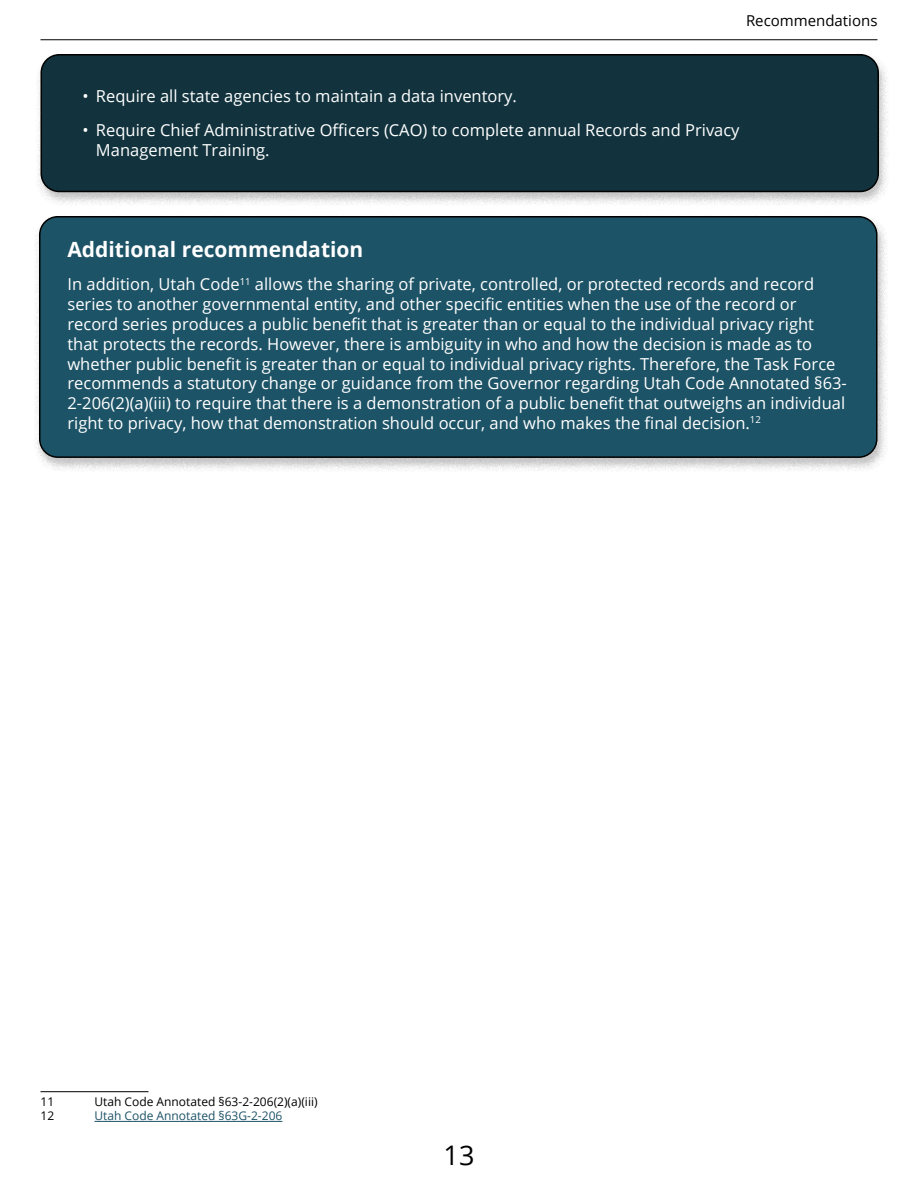
<style>
.page{position:relative;width:918px;height:1188px;background:#fff}
.page>*{position:absolute;margin:0;border:0;box-sizing:border-box;transform-origin:0 0}
.t1{font:27px "Open Sans";color:#000}
.t2{font:700 21px "Open Sans";color:#fff}
.t3{font:16.5px/19.8px "Open Sans";color:#fff}
.t4{font:15px "Open Sans";color:#000}
.t5{font:12px "Open Sans";color:#000}
.t6{font:12px "Open Sans";color:#1d5366}
</style>
<div class="page">
<hr style="left:40px;top:39px;width:838px;height:1px;background:#000">
<div style="left:35px;top:52px;width:855px;height:154px;background:#000;opacity:.25"></div>
<div style="left:41px;top:55px;width:837px;height:136px;background:#12333e;border-radius:18px"></div>
<div style="left:40px;top:54px;width:839px;height:138px;border:2px solid #000;border-radius:18px"></div>
<div style="left:34px;top:214px;width:854px;height:258px;background:#000;opacity:.25"></div>
<div style="left:40px;top:217px;width:837px;height:240px;background:#1d5366;border-radius:18px"></div>
<div style="left:39px;top:216px;width:839px;height:242px;border:2px solid #000;border-radius:18px"></div>
<hr style="left:40px;top:1091px;width:108px;height:1px;background:#000">
<hr style="left:94px;top:1121px;width:188px;height:1px;background:#1d5366">
<p class="t4" style="left:746px;top:10px;width:133px">Recommendations</p>
<p class="t3" style="left:82px;top:86px;width:436px">• Require all state agencies to maintain a data inventory.</p>
<p class="t3" style="left:96px;top:119px;width:645px;text-indent:-13px">• Require Chief Administrative Officers (CAO) to complete annual Records and Privacy<br>Management Training.</p>
<p class="t2" style="left:68px;top:235px;width:297px">Additional recommendation</p>
<p class="t3" style="left:67px;top:274px;width:781px">In addition, Utah Code<sup>11</sup> allows the sharing of private, controlled, or protected records and record series to another governmental entity, and other specific entities when the use of the record or record series produces a public benefit that is greater than or equal to the individual privacy right that protects the records. However, there is ambiguity in who and how the decision is made as to whether public benefit is greater than or equal to individual privacy rights. Therefore, the Task Force recommends a statutory change or guidance from the Governor regarding Utah Code Annotated §63- 2-206(2)(a)(iii) to require that there is a demonstration of a public benefit that outweighs an individual right to privacy, how that demonstration should occur, and who makes the final decision.<sup>12</sup></p>
<p class="t5" style="left:40px;top:1094px;width:15px">11</p>
<p class="t5" style="left:94px;top:1094px;width:225px">Utah Code Annotated §63-2-206(2)(a)(iii)</p>
<p class="t5" style="left:40px;top:1108px;width:15px">12</p>
<p class="t6" style="left:94px;top:1108px;width:189px">Utah Code Annotated §63G-2-206</p>
<h1 class="t1" style="left:444px;top:1136px;width:32px">13</h1>
</div>
